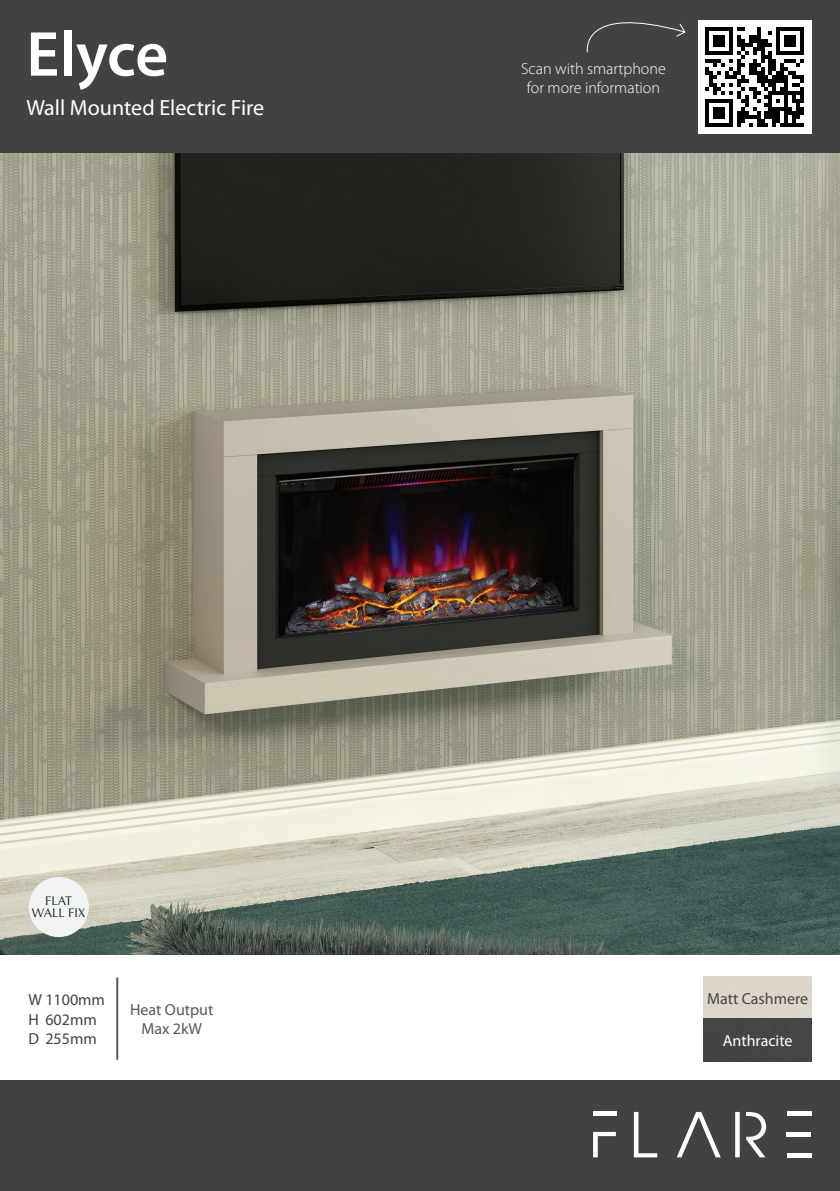
<style>
.page{position:relative;width:840px;height:1191px;background:#fff}
.page>*{position:absolute;margin:0;border:0;box-sizing:border-box;transform-origin:0 0}
.t1{font:600 64px "Myriad Pro";letter-spacing:-.005em;color:#fff}
.t2{font:22px "Myriad Pro";color:#fff}
.t3{font:300 16px/19.2px "Myriad Pro";color:#fff;text-align:center}
.t4{font:16px "Myriad Pro";color:#444141}
.t5{font:16px "Myriad Pro";color:#57585a}
.t6{font:16px "Myriad Pro";color:#474446}
.t7{font:16px "Myriad Pro";color:#fff}
.t8{font:12.6px/11.6px "Optima LT Std";color:#1a1f21;text-align:center}
</style>
<div class="page">
<div style="left:0;top:0;width:839px;height:154px;background:#444141"></div>
<div style="left:0;top:1080px;width:839px;height:111px;background:#444141"></div>
<hr style="left:839px;top:778px;width:1px;height:413px;background:#444141">
<svg style="left:633px;top:1112px;width:24px;height:45px"></svg>
<svg style="left:677px;top:1112px;width:43px;height:45px"></svg>
<hr style="left:786px;top:1132px;width:24px;height:4px;background:#fff">
<hr style="left:786px;top:1153px;width:25px;height:4px;background:#fff">
<hr style="left:786px;top:1112px;width:25px;height:4px;background:#fff">
<svg style="left:735px;top:1112px;width:4px;height:45px"></svg>
<svg style="left:746px;top:1112px;width:19px;height:45px"></svg>
<div style="left:592px;top:1111px;width:24px;height:5px;background:#fff"></div>
<svg style="left:593px;top:1132px;width:22px;height:25px"></svg>
<img style="left:0;top:153px;width:839px;height:801px">
<hr style="left:116px;top:977px;width:2px;height:82px;background:#57585a">
<div style="left:29px;top:877px;width:60px;height:60px;background:#f2f3f4;border-radius:50%"></div>
<img style="left:703px;top:976px;width:108px;height:85px">
<div style="left:697px;top:21px;width:114px;height:113px;background:#fff"></div>
<svg style="left:705px;top:27px;width:98px;height:100px"></svg>
<svg style="left:586px;top:22px;width:100px;height:31px"></svg>
<p class="t1" style="left:26px;top:13px;width:143px">Elyce</p>
<p class="t2" style="left:26px;top:94px;width:239px">Wall Mounted Electric Fire</p>
<p class="t3" style="left:521px;top:58px;width:146px">Scan with smartphone for more information</p>
<p class="t8" style="left:32px;top:895px;width:55px">FLAT<br>WALL FIX</p>
<p class="t4" style="left:28px;top:990px;width:78px">W 1100mm</p>
<p class="t4" style="left:28px;top:1009px;width:70px">H 602mm</p>
<p class="t4" style="left:28px;top:1028px;width:70px">D 255mm</p>
<p class="t5" style="left:130px;top:999px;width:85px">Heat Output</p>
<p class="t5" style="left:141px;top:1018px;width:62px">Max 2kW</p>
<p class="t6" style="left:706px;top:988px;width:103px">Matt Cashmere</p>
<p class="t7" style="left:722px;top:1030px;width:71px">Anthracite</p>
</div>
